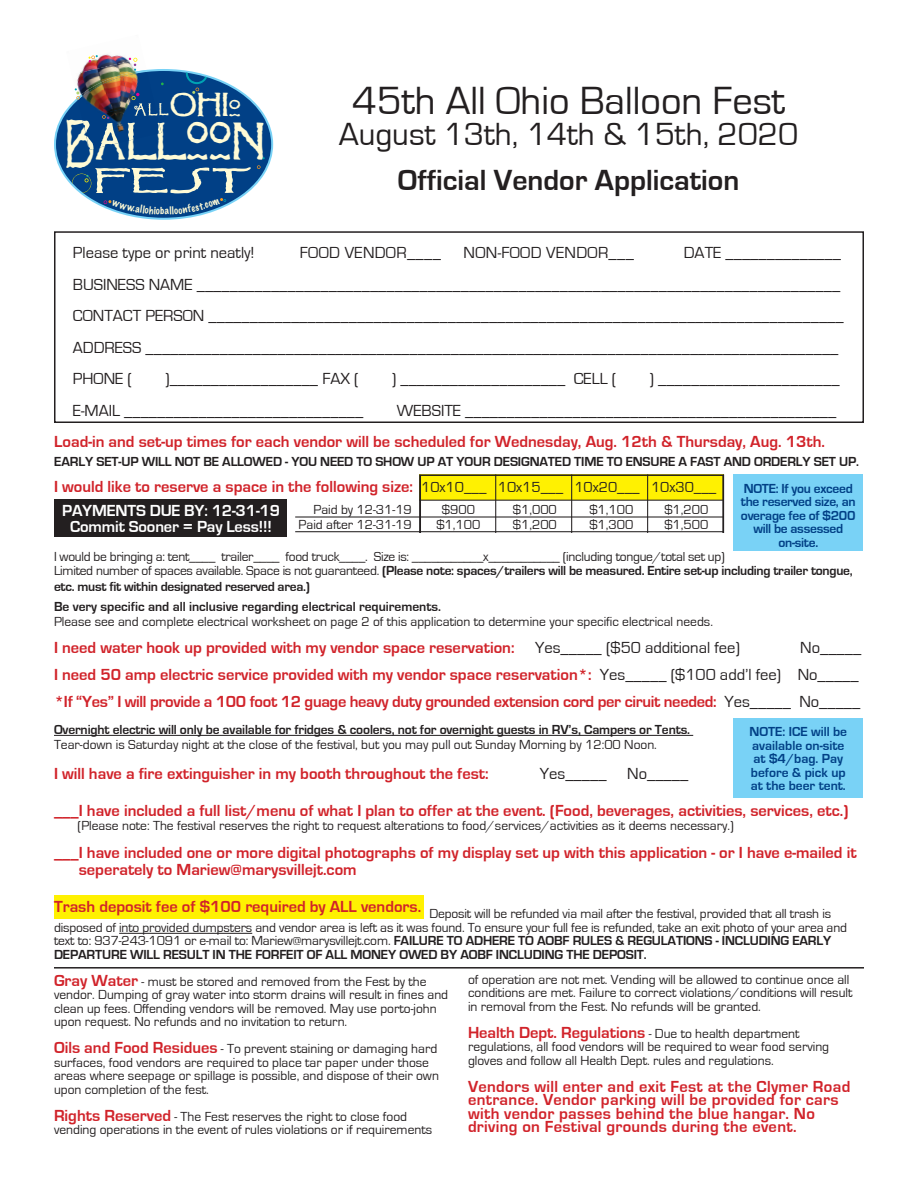
<style>
.page{position:relative;width:918px;height:1188px;background:#fff}
.page>*{position:absolute;margin:0;border:0;box-sizing:border-box;transform-origin:0 0}
.t1{font:44.85px "Ragged MF";letter-spacing:.02em;color:#fffbd6;scale:1.06 1}
.t2{font:40.5px "Eurostile";color:#231f20}
.t3{font:33px "Eurostile";color:#231f20}
.t4{font:30.6px "Ragged MF";color:#fffbd6;scale:1.86 1}
.t5{font:700 30px "Eurostile";color:#231f20}
.t6{font:700 16.5px "Eurostile";color:#d1232a}
.t7{font:16.5px "Eurostile";color:#231f20}
.t8{font:700 16.5px/13.5px "Eurostile";letter-spacing:.02em;color:#d1232a}
.t9{font:700 16.5px "Eurostile";letter-spacing:-.02em;color:#d1232a}
.t10{font:700 16.5px "Eurostile";letter-spacing:-.01em;color:#fff}
.t11{font:16.5px "Eurostile";letter-spacing:.02em;color:#231f20}
.t12{font:14.85px "Ragged MF";color:#fffbd6}
.t13{font:13.5px/13.5px "Eurostile";color:#231f20}
.t14{font:700 13.5px/16.5px "Eurostile";letter-spacing:-.01em;color:#231f20}
.t15{font:13.5px "Eurostile";letter-spacing:-.02em;color:#231f20}
.t16{font:700 13.5px/13.5px "Eurostile";letter-spacing:-.02em;color:#014086;text-align:center}
.t17{font:700 13.5px/13.5px "Eurostile";color:#014086}
.s1{font-size:28.65px}
.s2{font-size:19.5px}
.s3{font-size:58.5px}
.s4{font-weight:400;font-size:15px;color:#231f20}
.s5{font-weight:400}
.s6{font-weight:400;color:#231f20}
.s7{font-weight:700}
.s8{font-weight:700;font-size:16.5px;color:#d1232a}
.s9{font-weight:400;font-size:13.5px;color:#231f20}
</style>
<div class="page">
<div style="left:54px;top:231px;width:810px;height:192px;border:2px solid #231f20"></div>
<hr style="left:54px;top:967px;width:810px;height:2px;background:#231f20">
<div style="left:54px;top:896px;width:370px;height:23px;background:#fff101"></div>
<div style="left:419px;top:474px;width:305px;height:26px;background:#fff101"></div>
<hr style="left:54px;top:735px;width:639px;height:1px;background:#231f20">
<hr style="left:119px;top:933px;width:133px;height:1px;background:#231f20">
<div style="left:420px;top:474px;width:304px;height:74px;border:2px solid #231f20"></div>
<hr style="left:495px;top:474px;width:1px;height:74px;background:#231f20">
<hr style="left:419px;top:474px;width:1px;height:74px;background:#231f20">
<hr style="left:723px;top:474px;width:1px;height:74px;background:#231f20">
<hr style="left:571px;top:474px;width:1px;height:74px;background:#231f20">
<hr style="left:647px;top:474px;width:1px;height:74px;background:#231f20">
<hr style="left:295px;top:516px;width:429px;height:2px;background:#231f20">
<hr style="left:295px;top:531px;width:429px;height:1px;background:#231f20">
<hr style="left:419px;top:500px;width:305px;height:1px;background:#231f20">
<div style="left:733px;top:718px;width:130px;height:80px;background:#79d2f6"></div>
<div style="left:733px;top:474px;width:130px;height:77px;background:#79d2f6"></div>
<div style="left:381px;top:533px;width:346px;height:18px;background:#fff"></div>
<div style="left:54px;top:499px;width:232px;height:38px;background:#231f20"></div>
<svg style="left:54px;top:55px;width:219px;height:165px"></svg>
<p class="t12" style="left:134px;top:99px;width:108px">ALL<span class="s1">OHI</span><span class="s2">O</span></p>
<h1 class="t1" style="left:65px;top:111px;width:189px"><span class="s3">B</span>ALLOON</h1>
<h3 class="t4" style="left:93px;top:160px;width:85px">FEST</h3>
<p class="t2" style="left:352px;top:79px;width:435px">45th All Ohio Balloon Fest</p>
<p class="t3" style="left:339px;top:117px;width:461px">August 13th, 14th &amp; 15th, 2020</p>
<p class="t5" style="left:398px;top:164px;width:343px">Official Vendor Application</p>
<p class="t7" style="left:73px;top:244px;width:183px">Please type or print neatly!</p>
<p class="t11" style="left:300px;top:244px;width:143px">FOOD VENDOR____</p>
<p class="t11" style="left:464px;top:244px;width:172px">NON-FOOD VENDOR___</p>
<p class="t7" style="left:684px;top:244px;width:159px">DATE ______________</p>
<p class="t7" style="left:73px;top:276px;width:769px">BUSINESS NAME ______________________________________________________________________________</p>
<p class="t7" style="left:73px;top:307px;width:772px">CONTACT PERSON _____________________________________________________________________________</p>
<p class="t7" style="left:73px;top:339px;width:767px">ADDRESS ____________________________________________________________________________________</p>
<p class="t7" style="left:73px;top:370px;width:61px">PHONE (</p>
<p class="t7" style="left:165px;top:370px;width:195px">)__________________ FAX (</p>
<p class="t7" style="left:392px;top:370px;width:226px">) ____________________ CELL (</p>
<p class="t7" style="left:649px;top:370px;width:192px">) ______________________</p>
<p class="t7" style="left:73px;top:402px;width:292px">E-MAIL _____________________________</p>
<p class="t7" style="left:397px;top:402px;width:441px">WEBSITE _____________________________________________</p>
<p class="t6" style="left:54px;top:432px;width:772px">Load-in and set-up times for each vendor will be scheduled for Wednesday, Aug. 12th &amp; Thursday, Aug. 13th.</p>
<p class="t14" style="left:54px;top:454px;width:806px">EARLY SET-UP WILL NOT BE ALLOWED - YOU NEED TO SHOW UP AT YOUR DESIGNATED TIME TO ENSURE A FAST AND ORDERLY SET UP.</p>
<p class="t13" style="left:313px;top:503px;width:100px">Paid by 12-31-19</p>
<p class="t13" style="left:442px;top:503px;width:35px">$900</p>
<p class="t13" style="left:513px;top:503px;width:46px">$1,000</p>
<p class="t13" style="left:589px;top:503px;width:46px">$1,100</p>
<p class="t13" style="left:664px;top:503px;width:46px">$1,200</p>
<p class="t13" style="left:299px;top:518px;width:115px">Paid after 12-31-19</p>
<p class="t13" style="left:436px;top:518px;width:46px">$1,100</p>
<p class="t13" style="left:513px;top:518px;width:46px">$1,200</p>
<p class="t13" style="left:589px;top:518px;width:46px">$1,300</p>
<p class="t13" style="left:664px;top:518px;width:46px">$1,500</p>
<p class="t6" style="left:54px;top:478px;width:664px">I would like to reserve a space in the following size: <span class="s4">10x10___ 10x15___ 10x20___ 10x30___</span></p>
<p class="t16" style="left:741px;top:482px;width:116px">NOTE: If you exceed the reserved size, an overage fee of $200 will be assessed</p>
<p class="t16" style="left:778px;top:536px;width:41px">on-site.</p>
<p class="t10" style="left:62px;top:501px;width:220px">PAYMENTS DUE BY: 12-31-19</p>
<p class="t10" style="left:70px;top:518px;width:203px">Commit Sooner = Pay Less!!!</p>
<p class="t15" style="left:54px;top:550px;width:672px">I would be bringing a: tent____ trailer____ food truck____. Size is: ___________x___________ (including tongue/total set up)</p>
<p class="t14" style="left:54px;top:563px;width:800px"><span class="s5">Limited number of spaces available. Space is not guaranteed.</span> (Please note: spaces/trailers will be measured. Entire set-up including trailer tongue, etc. must fit within designated reserved area.)</p>
<p class="t14" style="left:54px;top:599px;width:389px">Be very specific and all inclusive regarding electrical requirements.</p>
<p class="t13" style="left:54px;top:615px;width:661px">Please see and complete electrical worksheet on page 2 of this application to determine your specific electrical needs.</p>
<p class="t6" style="left:54px;top:639px;width:462px">I need water hook up provided with my vendor space reservation:</p>
<p class="t7" style="left:535px;top:639px;width:206px">Yes_____ ($50 additional fee)</p>
<p class="t7" style="left:800px;top:639px;width:63px">No_____</p>
<p class="t6" style="left:54px;top:666px;width:806px">I need 50 amp electric service provided with my vendor space reservation*: <span class="s6">Yes_____ ($100 add’l fee) No_____</span></p>
<p class="t9" style="left:54px;top:693px;width:808px">*If “Yes” I will provide a 100 foot 12 guage heavy duty grounded extension cord per ciruit needed: <span class="s6">Yes_____ No_____</span></p>
<p class="t14" style="left:54px;top:722px;width:638px">Overnight electric will only be available for fridges &amp; coolers, not for overnight guests in RV’s, Campers or Tents.</p>
<p class="t13" style="left:54px;top:738px;width:604px">Tear-down is Saturday night at the close of the festival, but you may pull out Sunday Morning by 12:00 Noon.</p>
<p class="t6" style="left:54px;top:765px;width:436px">I will have a fire extinguisher in my booth throughout the fest:</p>
<p class="t7" style="left:540px;top:765px;width:68px">Yes_____</p>
<p class="t7" style="left:627px;top:765px;width:63px">No_____</p>
<p class="t6" style="left:54px;top:802px;width:796px">___I have included a full list/menu of what I plan to offer at the event. (Food, beverages, activities, services, etc.)</p>
<p class="t13" style="left:78px;top:819px;width:658px">(Please note: The festival reserves the right to request alterations to food/services/activities as it deems necessary.)</p>
<p class="t6" style="left:54px;top:844px;width:804px">___I have included one or more digital photographs of my display set up with this application - or I have e-mailed it</p>
<p class="t6" style="left:79px;top:861px;width:279px">seperately to Mariew@marysvillejt.com</p>
<p class="t13" style="left:54px;top:908px;width:795px"><sup>Trash</sup> <sup>deposit</sup> <sup>fee</sup> <sup>of</sup> <sup>$100</sup> <sup>required</sup> <sup>by</sup> <sup>ALL</sup> <sup>vendors.</sup> Deposit will be refunded via mail after the festival, provided that all trash is disposed of into provided dumpsters and vendor area is left as it was found. To ensure your full fee is refunded, take an exit photo of your area and text to: 937-243-1091 or e-mail to: Mariew@marysvillejt.com. <span class="s7">FAILURE TO ADHERE TO AOBF RULES &amp; REGULATIONS - INCLUDING EARLY DEPARTURE WILL RESULT IN THE FORFEIT OF ALL MONEY OWED BY AOBF INCLUDING THE DEPOSIT.</span></p>
<p class="t17" style="left:750px;top:726px;width:99px">NOTE: ICE will be available on-site</p>
<p class="t17" style="left:751px;top:753px;width:96px">at $4/bag. Pay before &amp; pick up</p>
<p class="t17" style="left:751px;top:780px;width:97px">at the beer tent.</p>
<p class="t13" style="left:54px;top:975px;width:396px"><span class="s8">Gray Water</span> - must be stored and removed from the Fest by the vendor. Dumping of gray water into storm drains will result in fines and clean up fees. Offending vendors will be removed. May use porto-john upon request. No refunds and no invitation to return.</p>
<p class="t13" style="left:54px;top:1043px;width:386px"><span class="s8">Oils and Food Residues</span> - To prevent staining or damaging hard surfaces, food vendors are required to place tar paper under those areas where seepage or spillage is possible, and dispose of their own upon completion of the fest.</p>
<p class="t13" style="left:54px;top:1110px;width:380px"><span class="s8">Rights Reserved</span> - The Fest reserves the right to close food vending operations in the event of rules violations or if requirements</p>
<p class="t13" style="left:468px;top:973px;width:386px">of operation are not met. Vending will be allowed to continue once all conditions are met. Failure to correct violations/conditions will result in removal from the Fest. No refunds will be granted.</p>
<p class="t6" style="left:468px;top:1024px;width:333px">Health Dept. Regulations <span class="s9">- Due to health department</span></p>
<p class="t13" style="left:468px;top:1041px;width:363px">regulations, all food vendors will be required to wear food serving gloves and follow all Health Dept. rules and regulations.</p>
<p class="t8" style="left:468px;top:1080px;width:384px">Vendors will enter and exit Fest at the Clymer Road entrance. Vendor parking will be provided for cars with vendor passes behind the blue hangar. No driving on Festival grounds during the event.</p>
</div>
